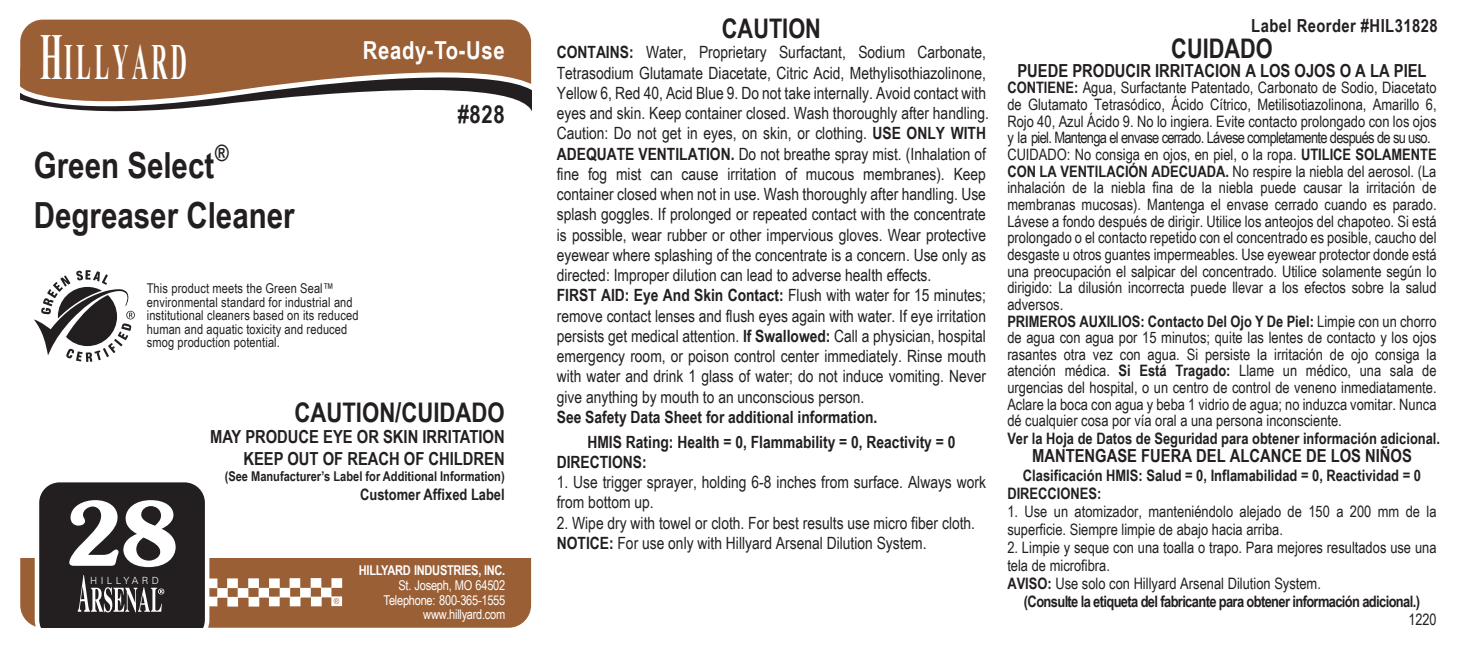
<style>
.page{position:relative;width:1458px;height:648px;background:#fff}
.page>*{position:absolute;margin:0;border:0;box-sizing:border-box;transform-origin:0 0}
.t1{font:600 87.52px "Souvenir";color:#fff}
.t2{font:700 50.62px "Times New Roman";letter-spacing:.15em;color:#fff;scale:.44 1}
.t3{font:700 36px/50.6px "Arial Narrow";color:#231f20}
.t4{font:700 27px "Arial Narrow";color:#231f20}
.t5{font:700 24.75px "Arial Narrow";letter-spacing:.025em;color:#fff}
.t6{font:700 24.75px "Arial Narrow";color:#231f20}
.t7{font:700 22.5px "Arial Narrow";color:#231f20}
.t8{font:700 18px/21.6px "Arial Narrow";color:#231f20;text-align:right}
.t9{font:700 18px "Arial Narrow";letter-spacing:.025em;color:#231f20}
.t10{font:16.88px/20.2px "Arial Narrow";color:#231f20}
.t11{font:700 16.88px/24.8px "Arial Narrow";color:#231f20}
.t12{font:15.75px/16.7px "Arial Narrow";color:#231f20}
.t13{font:700 15.75px/18px "Arial Narrow";color:#231f20}
.t14{font:700 15.75px "Arial Narrow";letter-spacing:-.04em;color:#231f20}
.t15{font:13.5px/13.5px "Arial Narrow";letter-spacing:.01em;color:#231f20}
.t16{font:13.5px/14.6px "Arial Narrow";letter-spacing:-.02em;color:#fff;text-align:right}
.t17{font:700 13.5px "Arial Narrow";color:#231f20}
.t18{font:700 13.5px "Arial Narrow";letter-spacing:-.02em;color:#fff}
.t19{font:300 9.9px "Univers";letter-spacing:.35em;color:#fff}
.s1{font-size:65.25px}
.s2{font-weight:700}
</style>
<div class="page">
<div style="left:20px;top:20px;width:511px;height:68px;background:#9b5f36"></div>
<div style="left:20px;top:558px;width:511px;height:70px;background:#9b5f36"></div>
<svg style="left:20px;top:57px;width:511px;height:55px"></svg>
<svg style="left:35px;top:482px;width:307px;height:146px"></svg>
<svg style="left:34px;top:270px;width:101px;height:92px"></svg>
<h2 class="t2" style="left:40px;top:25px;width:335px"><span class="s1">H</span>ILLYARD</h2>
<h3 class="t5" style="left:363px;top:31px;width:143px">Ready-To-Use</h3>
<h3 class="t7" style="left:215px;top:136px;width:15px">®</h3>
<h3 class="t3" style="left:34px;top:138px;width:262px">Green Select<br>Degreaser Cleaner</h3>
<p class="t15" style="left:147px;top:281px;width:213px">This product meets the Green Seal™ environmental standard for industrial and institutional cleaners based on its reduced human and aquatic toxicity and reduced smog production potential.</p>
<h3 class="t6" style="left:458px;top:96px;width:49px">#828</h3>
<h1 class="t1" style="left:65px;top:479px;width:116px">28</h1>
<p class="t19" style="left:90px;top:575px;width:70px">HILLYARD</p>
<h3 class="t4" style="left:294px;top:392px;width:212px">CAUTION/CUIDADO</h3>
<p class="t8" style="left:210px;top:425px;width:296px">MAY PRODUCE EYE OR SKIN IRRITATION<br>KEEP OUT OF REACH OF CHILDREN</p>
<p class="t17" style="left:225px;top:466px;width:282px">(See Manufacturer’s Label for Additional Information)</p>
<p class="t13" style="left:360px;top:485px;width:146px">Customer Affixed Label</p>
<p class="t18" style="left:359px;top:560px;width:148px">HILLYARD INDUSTRIES, INC.</p>
<p class="t16" style="left:384px;top:577px;width:123px">St. Joseph, MO 64502<br>Telephone: 800-365-1555 www.hillyard.com</p>
<h3 class="t4" style="left:722px;top:8px;width:100px">CAUTION</h3>
<p class="t9" style="left:1251px;top:12px;width:188px">Label Reorder #HIL31828</p>
<p class="t10" style="left:557px;top:42px;width:434px"><span class="s2">CONTAINS:</span> Water, Proprietary Surfactant, Sodium Carbonate, Tetrasodium Glutamate Diacetate, Citric Acid, Methylisothiazolinone, Yellow 6, Red 40, Acid Blue 9. Do not take internally. Avoid contact with eyes and skin. Keep container closed. Wash thoroughly after handling.<br>Caution: Do not get in eyes, on skin, or clothing. <span class="s2">USE ONLY WITH ADEQUATE VENTILATION.</span> Do not breathe spray mist. (Inhalation of fine fog mist can cause irritation of mucous membranes). Keep container closed when not in use. Wash thoroughly after handling. Use splash goggles. If prolonged or repeated contact with the concentrate is possible, wear rubber or other impervious gloves. Wear protective eyewear where splashing of the concentrate is a concern. Use only as directed: Improper dilution can lead to adverse health effects.<br><span class="s2">FIRST AID: Eye And Skin Contact:</span> Flush with water for 15 minutes; remove contact lenses and flush eyes again with water. If eye irritation persists get medical attention. <span class="s2">If Swallowed:</span> Call a physician, hospital emergency room, or poison control center immediately. Rinse mouth with water and drink 1 glass of water; do not induce vomiting. Never give anything by mouth to an unconscious person.</p>
<p class="t11" style="left:587px;top:404px;width:370px;text-indent:-31px">See Safety Data Sheet for additional information.<br>HMIS Rating: Health = 0, Flammability = 0, Reactivity = 0</p>
<p class="t11" style="left:557px;top:449px;width:91px">DIRECTIONS:</p>
<p class="t10" style="left:557px;top:471px;width:431px">1. Use trigger sprayer, holding 6-8 inches from surface. Always work from bottom up.</p>
<p class="t10" style="left:557px;top:512px;width:420px">2. Wipe dry with towel or cloth. For best results use micro fiber cloth.<br><span class="s2">NOTICE:</span> For use only with Hillyard Arsenal Dilution System.</p>
<h3 class="t4" style="left:1171px;top:28px;width:103px">CUIDADO</h3>
<p class="t8" style="left:1017px;top:59px;width:411px">PUEDE PRODUCIR IRRITACION A LOS OJOS O A LA PIEL</p>
<p class="t12" style="left:1007px;top:79px;width:431px"><span class="s2">CONTIENE:</span> Agua, Surfactante Patentado, Carbonato de Sodio, Diacetato de Glutamato Tetrasódico, Ácido Cítrico, Metilisotiazolinona, Amarillo 6, Rojo 40, Azul Ácido 9. No lo ingiera. Evite contacto prolongado con los ojos y la piel. Mantenga el envase cerrado. Lávese completamente después de su uso.<br>CUIDADO: No consiga en ojos, en piel, o la ropa. <span class="s2">UTILICE SOLAMENTE CON LA VENTILACIÓN ADECUADA.</span> No respire la niebla del aerosol. (La inhalación de la niebla fina de la niebla puede causar la irritación de membranas mucosas). Mantenga el envase cerrado cuando es parado.<br>Lávese a fondo después de dirigir. Utilice los anteojos del chapoteo. Si está prolongado o el contacto repetido con el concentrado es posible, caucho del desgaste u otros guantes impermeables. Use eyewear protector donde está una preocupación el salpicar del concentrado. Utilice solamente según lo dirigido: La dilusión incorrecta puede llevar a los efectos sobre la salud adversos.<br><span class="s2">PRIMEROS AUXILIOS: Contacto Del Ojo Y De Piel:</span> Limpie con un chorro de agua con agua por 15 minutos; quite las lentes de contacto y los ojos rasantes otra vez con agua. Si persiste la irritación de ojo consiga la atención médica. <span class="s2">Si Está Tragado:</span> Llame un médico, una sala de urgencias del hospital, o un centro de control de veneno inmediatamente.<br>Aclare la boca con agua y beba 1 vidrio de agua; no induzca vomitar. Nunca dé cualquier cosa por vía oral a una persona inconsciente.</p>
<p class="t13" style="left:1007px;top:428px;width:434px">Ver la Hoja de Datos de Seguridad para obtener información adicional.</p>
<p class="t8" style="left:1032px;top:444px;width:381px">MANTENGASE FUERA DEL ALCANCE DE LOS NIÑOS</p>
<p class="t13" style="left:1007px;top:466px;width:415px;text-indent:16px">Clasificación HMIS: Salud = 0, Inflamabilidad = 0, Reactividad = 0<br>DIRECCIONES:</p>
<p class="t12" style="left:1007px;top:502px;width:431px;line-height:18px">1. Use un atomizador, manteniéndolo alejado de 150 a 200 mm de la superficie. Siempre limpie de abajo hacia arriba.</p>
<p class="t12" style="left:1007px;top:538px;width:431px;line-height:18px">2. Limpie y seque con una toalla o trapo. Para mejores resultados use una tela de microfibra.<br><span class="s2">AVISO:</span> Use solo con Hillyard Arsenal Dilution System.</p>
<p class="t14" style="left:1024px;top:589px;width:398px">(Consulte la etiqueta del fabricante para obtener información adicional.)</p>
<p class="t12" style="left:1408px;top:610px;width:30px">1220</p>
</div>
